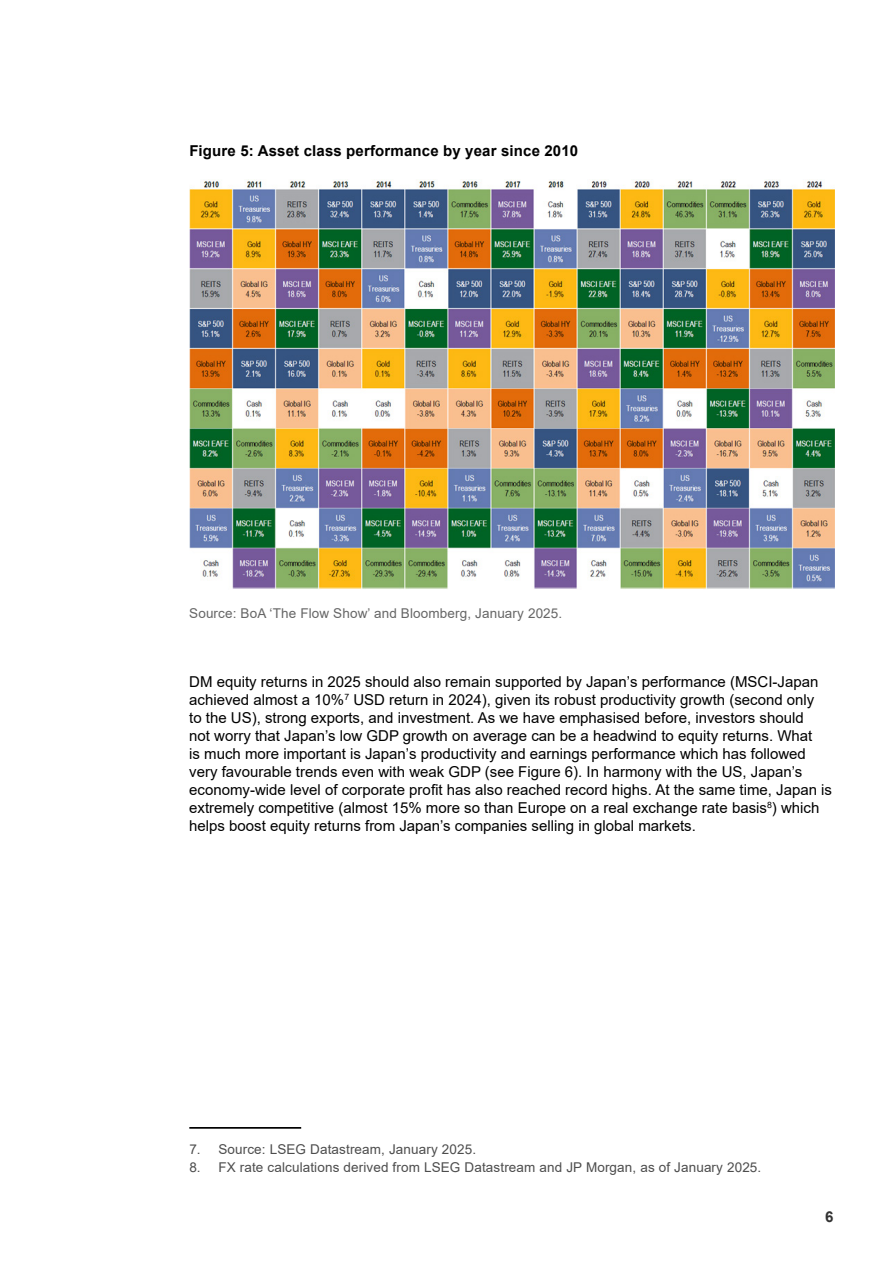
<style>
.page{position:relative;width:893px;height:1263px;background:#fff}
.page>*{position:absolute;margin:0;border:0;box-sizing:border-box;transform-origin:0 0}
.t1{font:15px/18px "Arial";color:#000}
.t2{font:700 15px "Arial";letter-spacing:.01em;color:#000}
.t3{font:700 15px "Arial";color:#333}
.t4{font:13.5px "Arial";letter-spacing:.01em;color:#4d4d4d}
.t5{font:13.5px "Arial";letter-spacing:.01em;color:#666}
</style>
<div class="page">
<hr style="left:189px;top:1127px;width:112px;height:2px;background:#000">
<img style="left:190px;top:179px;width:644px;height:410px">
<p class="t2" style="left:189px;top:140px;width:390px">Figure 5: Asset class performance by year since 2010</p>
<p class="t5" style="left:189px;top:604px;width:375px">Source: BoA ‘The Flow Show’ and Bloomberg, January 2025.</p>
<p class="t1" style="left:189px;top:673px;width:644px">DM equity returns in 2025 should also remain supported by Japan’s performance (MSCI-Japan achieved almost a 10%<sup>7</sup> USD return in 2024), given its robust productivity growth (second only<br>to the US), strong exports, and investment. As we have emphasised before, investors should<br>not worry that Japan’s low GDP growth on average can be a headwind to equity returns. What<br>is much more important is Japan’s productivity and earnings performance which has followed very favourable trends even with weak GDP (see Figure 6). In harmony with the US, Japan’s economy-wide level of corporate profit has also reached record highs. At the same time, Japan is extremely competitive (almost 15% more so than Europe on a real exchange rate basis<sup>8</sup>) which helps boost equity returns from Japan’s companies selling in global markets.</p>
<p class="t4" style="left:189px;top:1139px;width:288px">7. Source: LSEG Datastream, January 2025.</p>
<p class="t4" style="left:189px;top:1157px;width:573px">8. FX rate calculations derived from LSEG Datastream and JP Morgan, as of January 2025.</p>
<p class="t3" style="left:825px;top:1206px;width:10px">6</p>
</div>
